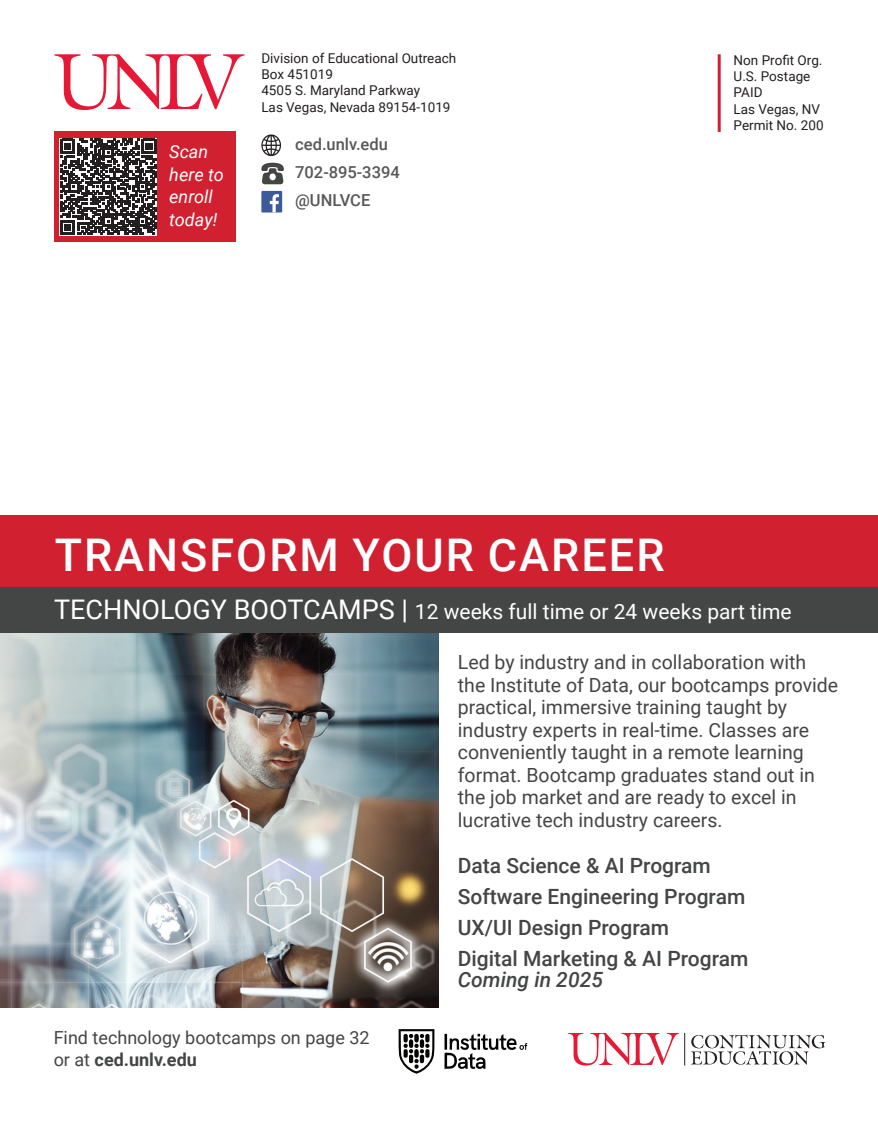
<style>
.page{position:relative;width:878px;height:1121px;background:#fff}
.page>*{position:absolute;margin:0;border:0;box-sizing:border-box;transform-origin:0 0}
.Main_Header{font:500 45px "Roboto";letter-spacing:.045em;color:#fff}
.Back_Page_Bottom_Text{font:500 21px/21px "Roboto";color:#444546}
.Back_Page_Bottom_Text-2{font:21px "Roboto";color:#fff}
.Back_Page_Bottom_Text-3{font:19.5px/22.5px "Roboto";color:#444546}
.Back_Page_Bottom_Text-4{font:18px/21.6px "Roboto";color:#444546}
.Scan_here{font:italic 18px/22.5px "Roboto";color:#fff}
.Social_Media{font:500 16.5px "Roboto";color:#57585a}
.Return_address{font:13.5px "Roboto";color:#231f20}
.Indicia{font:13.5px "Roboto";color:#231f20}
.s1{font-size:27px}
.s2{font-weight:700}
.s3{font-style:italic}
</style>
<div class="page">
<img style="left:0;top:633px;width:439px;height:374px">
<div style="left:0;top:515px;width:878px;height:115px;background:#d1202f"></div>
<div style="left:0;top:587px;width:878px;height:46px;background:#444545"></div>
<svg style="left:398px;top:1029px;width:36px;height:44px"></svg>
<svg style="left:444px;top:1033px;width:83px;height:36px"></svg>
<hr style="left:717px;top:54px;width:3px;height:78px;background:#d1202f">
<svg style="left:54px;top:54px;width:190px;height:56px"></svg>
<svg style="left:261px;top:134px;width:20px;height:22px"></svg>
<div style="left:261px;top:191px;width:21px;height:21px;background:#3c5a99"></div>
<svg style="left:270px;top:194px;width:9px;height:18px"></svg>
<svg style="left:261px;top:163px;width:23px;height:21px"></svg>
<div style="left:55px;top:132px;width:181px;height:110px;background:#d1202f"></div>
<svg style="left:59px;top:138px;width:98px;height:97px"></svg>
<svg style="left:60px;top:139px;width:96px;height:96px;background:#636060"></svg>
<svg style="left:568px;top:1033px;width:111px;height:32px"></svg>
<svg style="left:690px;top:1034px;width:135px;height:30px"></svg>
<hr style="left:684px;top:1033px;width:1px;height:32px;background:#231f20">
<p class="Scan_here" style="left:169px;top:140px;width:56px">Scan here to enroll today!</p>
<p class="Return_address" style="left:261px;top:49px;width:196px">Division of Educational Outreach</p>
<p class="Return_address" style="left:261px;top:65px;width:73px">Box 451019</p>
<p class="Return_address" style="left:261px;top:81px;width:160px">4505 S. Maryland Parkway</p>
<p class="Return_address" style="left:261px;top:97px;width:191px">Las Vegas, Nevada 89154-1019</p>
<p class="Social_Media" style="left:295px;top:132px;width:94px">ced.unlv.edu</p>
<p class="Social_Media" style="left:295px;top:160px;width:106px">702-895-3394</p>
<p class="Social_Media" style="left:295px;top:189px;width:77px">@UNLVCE</p>
<p class="Indicia" style="left:733px;top:51px;width:90px">Non Profit Org.</p>
<p class="Indicia" style="left:733px;top:67px;width:78px">U.S. Postage</p>
<p class="Indicia" style="left:733px;top:83px;width:30px">PAID</p>
<p class="Indicia" style="left:733px;top:99px;width:88px">Las Vegas, NV</p>
<p class="Indicia" style="left:733px;top:116px;width:91px">Permit No. 200</p>
<h1 class="Main_Header" style="left:55px;top:523px;width:611px">TRANSFORM YOUR CAREER</h1>
<p class="Back_Page_Bottom_Text-2" style="left:54px;top:597px;width:739px"><span class="s1">TECHNOLOGY BOOTCAMPS |</span> 12 weeks full time or 24 weeks part time</p>
<p class="Back_Page_Bottom_Text-4" style="left:54px;top:1026px;width:317px">Find technology bootcamps on page 32 or at <span class="s2">ced.unlv.edu</span></p>
<p class="Back_Page_Bottom_Text-3" style="left:458px;top:650px;width:382px">Led by industry and in collaboration with the Institute of Data, our bootcamps provide practical, immersive training taught by industry experts in real-time. Classes are conveniently taught in a remote learning format. Bootcamp graduates stand out in the job market and are ready to excel in lucrative tech industry careers.</p>
<p class="Back_Page_Bottom_Text" style="left:458px;top:854px;width:254px">Data Science &amp; AI Program</p>
<p class="Back_Page_Bottom_Text" style="left:458px;top:885px;width:289px">Software Engineering Program</p>
<p class="Back_Page_Bottom_Text" style="left:458px;top:916px;width:213px">UX/UI Design Program</p>
<p class="Back_Page_Bottom_Text" style="left:458px;top:947px;width:292px">Digital Marketing &amp; AI Program<br><span class="s3">Coming in 2025</span></p>
</div>
